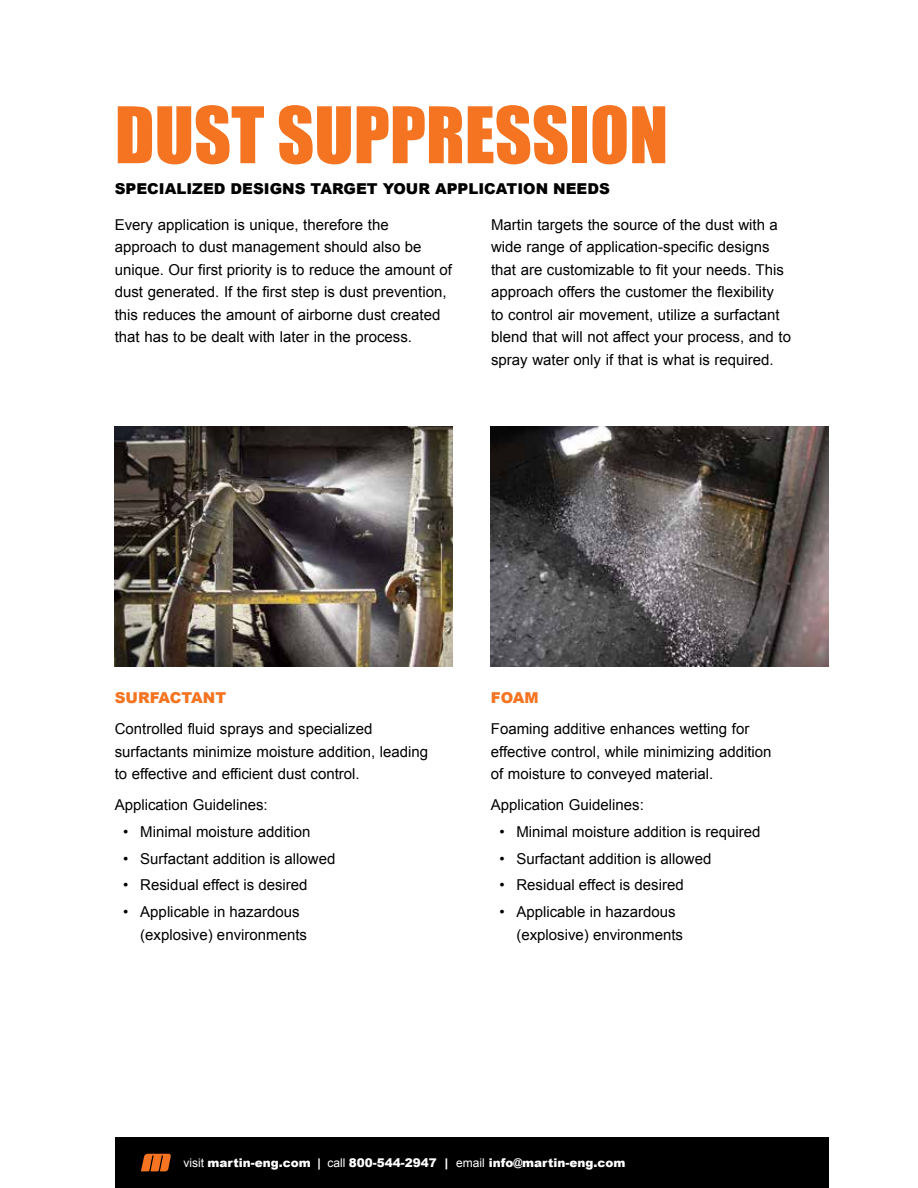
<style>
.page{position:relative;width:918px;height:1188px;background:#fff}
.page>*{position:absolute;margin:0;border:0;box-sizing:border-box;transform-origin:0 0}
.t1{font:72px "Impact";color:#f47421}
.t2{font:15px/22.5px "Arial";color:#000}
.t3{font:900 15px "Arial";color:#000}
.t4{font:900 15px "Arial";color:#f47421}
.t5{font:900 12px "Arial";color:#fff}
.s1{font-weight:400}
.s2{font-weight:700}
</style>
<div class="page">
<div style="left:115px;top:1137px;width:714px;height:51px;background:#000"></div>
<svg style="left:141px;top:1154px;width:30px;height:17px"></svg>
<img style="left:115px;top:426px;width:338px;height:241px">
<img style="left:491px;top:426px;width:338px;height:241px">
<h1 class="t1" style="left:115px;top:79px;width:555px">DUST SUPPRESSION</h1>
<p class="t3" style="left:115px;top:178px;width:497px">SPECIALIZED DESIGNS TARGET YOUR APPLICATION NEEDS</p>
<p class="t2" style="left:115px;top:214px;width:339px">Every application is unique, therefore the approach to dust management should also be unique. Our first priority is to reduce the amount of dust generated. If the first step is dust prevention, this reduces the amount of airborne dust created that has to be dealt with later in the process.</p>
<p class="t2" style="left:491px;top:214px;width:301px">Martin targets the source of the dust with a wide range of application-specific designs that are customizable to fit your needs. This approach offers the customer the flexibility<br>to control air movement, utilize a surfactant blend that will not affect your process, and to spray water only if that is what is required.</p>
<p class="t4" style="left:115px;top:687px;width:113px">SURFACTANT</p>
<p class="t2" style="left:115px;top:718px;width:315px">Controlled fluid sprays and specialized surfactants minimize moisture addition, leading to effective and efficient dust control.</p>
<p class="t2" style="left:115px;top:794px;width:154px">Application Guidelines:</p>
<p class="t2" style="left:123px;top:820px;width:189px">• Minimal moisture addition</p>
<p class="t2" style="left:123px;top:847px;width:214px">• Surfactant addition is allowed</p>
<p class="t2" style="left:123px;top:874px;width:186px">• Residual effect is desired</p>
<p class="t2" style="left:140px;top:901px;width:168px;text-indent:-17px">• Applicable in hazardous (explosive) environments</p>
<p class="t4" style="left:491px;top:687px;width:49px">FOAM</p>
<p class="t2" style="left:491px;top:718px;width:282px">Foaming additive enhances wetting for effective control, while minimizing addition of moisture to conveyed material.</p>
<p class="t2" style="left:491px;top:794px;width:154px">Application Guidelines:</p>
<p class="t2" style="left:499px;top:821px;width:263px">• Minimal moisture addition is required</p>
<p class="t2" style="left:499px;top:847px;width:214px">• Surfactant addition is allowed</p>
<p class="t2" style="left:499px;top:874px;width:186px">• Residual effect is desired</p>
<p class="t2" style="left:516px;top:901px;width:168px;text-indent:-17px">• Applicable in hazardous (explosive) environments</p>
<p class="t5" style="left:184px;top:1154px;width:443px"><span class="s1">visit</span> martin-eng.com <span class="s2">|</span> <span class="s1">call</span> 800-544-2947 | <span class="s1">email</span> info@martin-eng.com</p>
</div>
